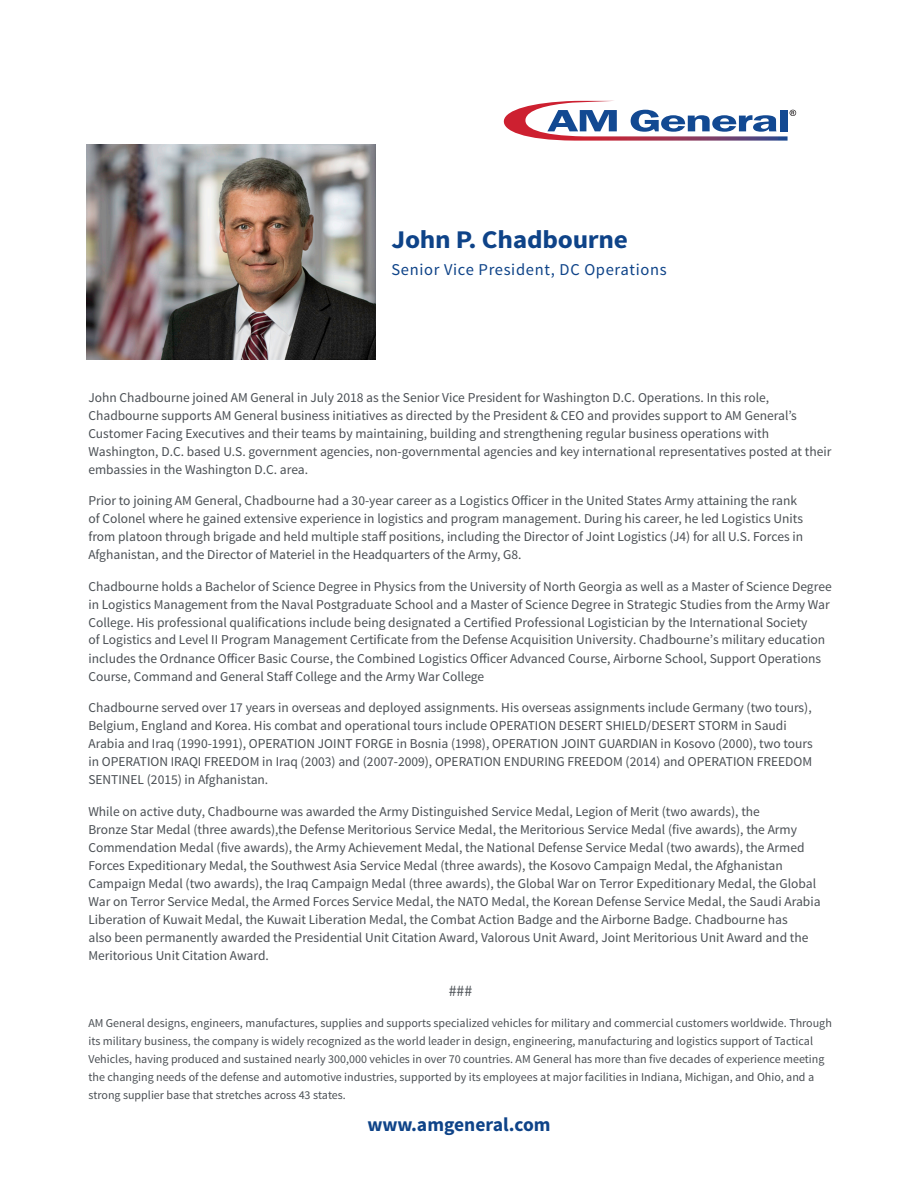
<style>
.page{position:relative;width:918px;height:1188px;background:#fff}
.page>*{position:absolute;margin:0;border:0;box-sizing:border-box;transform-origin:0 0}
.t1{font:700 25.5px "Source Sans Pro";letter-spacing:-.01em;color:#0e4388;scale:1.07 1}
.t2{font:700 19.5px "Source Sans Pro";color:#0e4388}
.t3{font:16.5px "Source Sans Pro";letter-spacing:.04em;color:#0e4388}
.t4{font:15.75px "Source Sans Pro";color:#4a4f54}
.t5{font:13.5px/18px "Source Sans Pro";color:#4a4f54}
.t6{font:12px/18px "Source Sans Pro";color:#4a4f54}
.s1{font-family:"Minion Pro"}
</style>
<div class="page">
<img style="left:87px;top:144px;width:288px;height:215px">
<svg style="left:503px;top:101px;width:293px;height:40px"></svg>
<p class="t1" style="left:392px;top:223px;width:222px">John P. Chadbourne</p>
<p class="t3" style="left:392px;top:259px;width:277px">Senior Vice President, DC Operations</p>
<p class="t5" style="left:88px;top:388px;width:745px">John Chadbourne joined AM General in July 2018 as the Senior Vice President for Washington D.C. Operations. In this role, Chadbourne supports AM General business initiatives as directed by the President &amp; CEO and provides support to AM General’s Customer Facing Executives and their teams by maintaining, building and strengthening regular business operations with Washington, D.C. based U.S. government agencies, non-governmental agencies and key international representatives posted at their embassies in the Washington D.C. area.</p>
<p class="t5" style="left:88px;top:492px;width:716px">Prior to joining AM General, Chadbourne had a 30-year career as a Logistics Officer in the United States Army attaining the rank of Colonel where he gained extensive experience in logistics and program management. During his career, he led Logistics Units from platoon through brigade and held multiple staff positions, including the Director of Joint Logistics (J4) for all U.S. Forces in Afghanistan, and the Director of Materiel in the Headquarters of the Army, G8.</p>
<p class="t5" style="left:88px;top:577px;width:745px">Chadbourne holds a Bachelor of Science Degree in Physics from the University of North Georgia as well as a Master of Science Degree in Logistics Management from the Naval Postgraduate School and a Master of Science Degree in Strategic Studies from the Army War College. His professional qualifications include being designated a Certified Professional Logistician by the International Society<br>of Logistics and Level II Program Management Certificate from the Defense Acquisition University. Chadbo<span class="s1">ur</span>ne’s military education includes the Ordnance Officer Basic Course, the Combined Logistics Officer Advanced Course, Airborne School, Support Operations Course, Command and General Staff College and the Army War College</p>
<p class="t5" style="left:88px;top:699px;width:726px">Chadbourne served over 17 years in overseas and deployed assignments. His overseas assignments include Germany (two tours), Belgium, England and Korea. His combat and operational tours include OPERATION DESERT SHIELD/DESERT STORM in Saudi Arabia and Iraq (1990-1991), OPERATION JOINT FORGE in Bosnia (1998), OPERATION JOINT GUARDIAN in Kosovo (2000), two tours in OPERATION IRAQI FREEDOM in Iraq (2003) and (2007-2009), OPERATION ENDURING FREEDOM (2014) and OPERATION FREEDOM SENTINEL (2015) in Afghanistan.</p>
<p class="t5" style="left:88px;top:802px;width:734px">While on active duty, Chadbourne was awarded the Army Distinguished Service Medal, Legion of Merit (two awards), the<br>Bronze Star Medal (three awards),the Defense Meritorious Service Medal, the Meritorious Service Medal (five awards), the Army Commendation Medal (five awards), the Army Achievement Medal, the National Defense Service Medal (two awards), the Armed Forces Expeditionary Medal, the Southwest Asia Service Medal (three awards), the Kosovo Campaign Medal, the Afghanistan Campaign Medal (two awards), the Iraq Campaign Medal (three awards), the Global War on Terror Expeditionary Medal, the Global War on Terror Service Medal, the Armed Forces Service Medal, the NATO Medal, the Korean Defense Service Medal, the Saudi Arabia Liberation of Kuwait Medal, the Kuwait Liberation Medal, the Combat Action Badge and the Airborne Badge. Chadbourne has<br>also been permanently awarded the Presidential Unit Citation Award, Valorous Unit Award, Joint Meritorious Unit Award and the Meritorious Unit Citation Award.</p>
<p class="t4" style="left:449px;top:981px;width:25px">###</p>
<p class="t6" style="left:88px;top:1014px;width:745px">AM General designs, engineers, manufactures, supplies and supports specialized vehicles for military and commercial customers worldwide. Through its military business, the company is widely recognized as the world leader in design, engineering, manufacturing and logistics support of Tactical Vehicles, having produced and sustained nearly 300,000 vehicles in over 70 countries. AM General has more than five decades of experience meeting the changing needs of the defense and automotive industries, supported by its employees at major facilities in Indiana, Michigan, and Ohio, and a strong supplier base that stretches across 43 states.</p>
<p class="t2" style="left:367px;top:1112px;width:185px">www.amgeneral.com</p>
</div>
